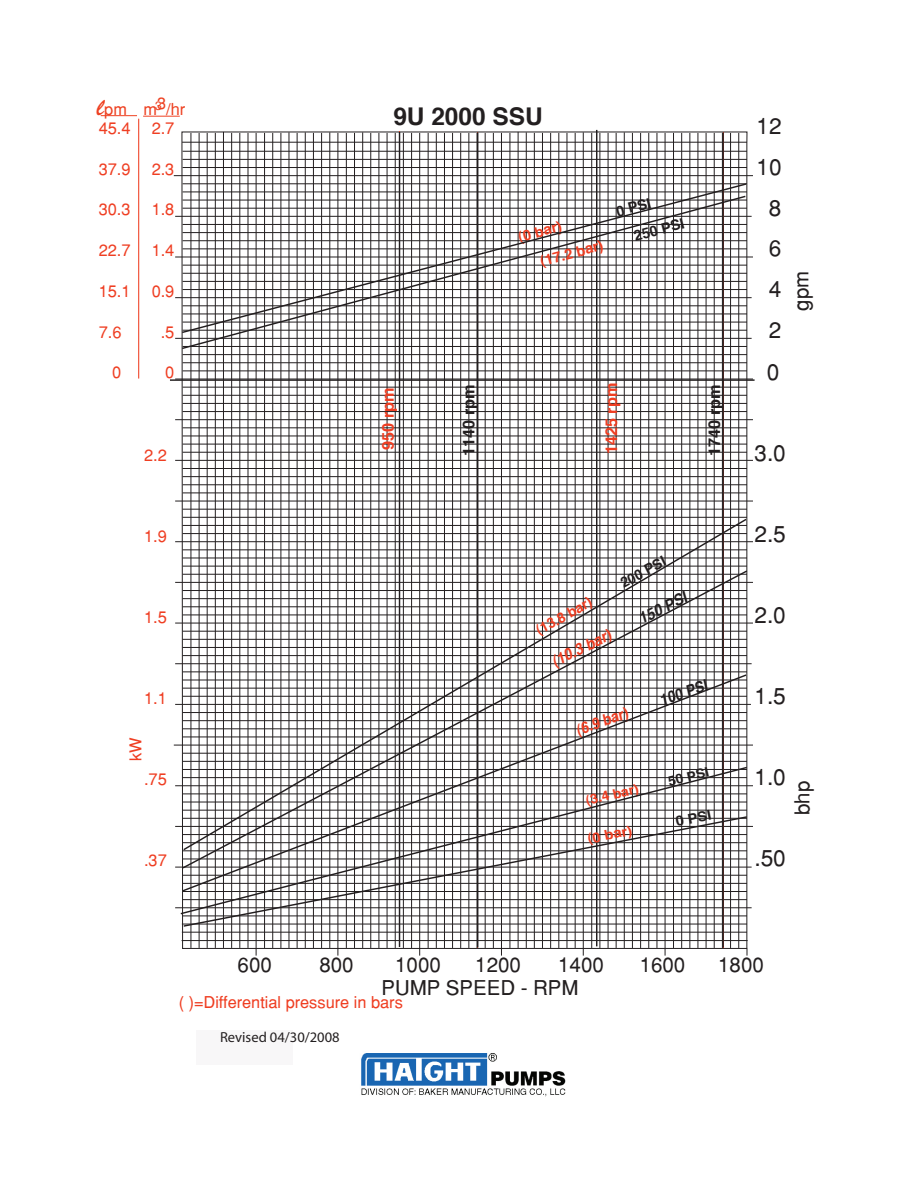
<style>
.page{position:relative;width:918px;height:1188px;background:#fff}
.page>*{position:absolute;margin:0;border:0;box-sizing:border-box;transform-origin:0 0}
.t1{font:700 24.45px "Helvetica";color:#231f20}
.t2{font:22.35px/40.8px "Helvetica";color:#231f20;text-align:center}
.t3{font:20.4px "Helvetica";color:#231f20}
.t4{font:16.35px "Helvetica";color:#ef3e22}
.t5{font:700 16.35px "Helvetica";color:#231f20}
.t6{font:700 16.35px "Helvetica";color:#ef3e22}
.t7{font:16.35px "Helvetica";color:#ee4122}
.t8{font:italic 700 15.75px "Helvetica";color:#ef3e22;scale:.92 1}
.t9{font:700 15.75px "Helvetica";color:#ef3e22;scale:.89 1}
.t10{font:italic 700 15.75px "Helvetica";color:#231f20;scale:.92 1}
.t11{font:700 15.75px "Helvetica";color:#231f20;scale:.89 1}
.t12{font:14.55px "Myriad";color:#231f20}
.t13{font:700 14.55px "Helvetica";color:#ef3e22}
.t14{font:700 14.55px "Helvetica";color:#231f20}
.t15{font:700 14.25px "Helvetica";color:#ef3e22}
.t16{font:700 14.25px "Helvetica";color:#231f20}
.t17{font:700 13.65px "Helvetica";color:#ef3e22;scale:1.07 1}
.t18{font:700 13.65px "Helvetica";color:#231f20;scale:1.07 1}
.t19{font:700 13.35px "Helvetica";color:#ef3e22;scale:1.04 1}
.t20{font:700 13.35px "Helvetica";color:#231f20;scale:1.04 1}
.t21{font:12.15px "Helvetica";color:#ee4122}
.s1{font-family:"Brush Script Std";font-size:24.45px}
</style>
<div class="page">
<hr style="left:175px;top:257px;width:578px;height:1px;background:#231f20">
<hr style="left:175px;top:297px;width:577px;height:1px;background:#231f20">
<hr style="left:175px;top:338px;width:577px;height:1px;background:#231f20">
<hr style="left:175px;top:419px;width:578px;height:1px;background:#231f20">
<hr style="left:175px;top:460px;width:578px;height:1px;background:#231f20">
<hr style="left:175px;top:501px;width:578px;height:1px;background:#231f20">
<hr style="left:175px;top:541px;width:578px;height:1px;background:#231f20">
<hr style="left:175px;top:582px;width:578px;height:1px;background:#231f20">
<hr style="left:175px;top:623px;width:578px;height:1px;background:#231f20">
<hr style="left:175px;top:663px;width:577px;height:1px;background:#231f20">
<hr style="left:175px;top:704px;width:576px;height:1px;background:#231f20">
<hr style="left:174px;top:745px;width:579px;height:1px;background:#231f20">
<hr style="left:175px;top:785px;width:578px;height:1px;background:#231f20">
<hr style="left:175px;top:826px;width:578px;height:1px;background:#231f20">
<hr style="left:175px;top:867px;width:577px;height:1px;background:#231f20">
<hr style="left:175px;top:907px;width:577px;height:1px;background:#231f20">
<svg style="left:181px;top:131px;width:567px;height:825px"></svg>
<hr style="left:183px;top:151px;width:564px;height:1px;background:#231f20">
<hr style="left:183px;top:159px;width:564px;height:1px;background:#231f20">
<hr style="left:183px;top:167px;width:564px;height:1px;background:#231f20">
<hr style="left:174px;top:175px;width:579px;height:1px;background:#231f20">
<hr style="left:175px;top:216px;width:577px;height:1px;background:#231f20">
<hr style="left:182px;top:142px;width:565px;height:1px;background:#231f20">
<hr style="left:477px;top:132px;width:1px;height:816px;background:#231f20">
<hr style="left:722px;top:132px;width:2px;height:816px;background:#231f20">
<hr style="left:596px;top:130px;width:1px;height:816px;background:#231f20">
<hr style="left:399px;top:132px;width:1px;height:815px;background:#231f20">
<hr style="left:170px;top:379px;width:585px;height:2px;background:#231f20">
<svg style="left:181px;top:182px;width:567px;height:152px"></svg>
<svg style="left:182px;top:915px;width:566px;height:13px"></svg>
<svg style="left:182px;top:517px;width:566px;height:249px"></svg>
<hr style="left:138px;top:119px;width:1px;height:260px;background:#ef3e22">
<svg style="left:179px;top:766px;width:570px;height:149px"></svg>
<hr style="left:101px;top:115px;width:36px;height:1px;background:#ef4222">
<hr style="left:143px;top:116px;width:37px;height:1px;background:#ef4222">
<svg style="left:180px;top:195px;width:567px;height:155px"></svg>
<img style="left:361px;top:1053px;width:205px;height:44px">
<div style="left:196px;top:1030px;width:96px;height:34px;background:#f8f7f8"></div>
<p class="t7" style="left:97px;top:99px;width:90px"><span class="s1">l</span>pm m3/hr</p>
<p class="t21" style="left:155px;top:97px;width:8px">3</p>
<p class="t4" style="left:99px;top:118px;width:33px">45.4</p>
<p class="t4" style="left:152px;top:118px;width:24px">2.7</p>
<p class="t4" style="left:99px;top:159px;width:33px">37.9</p>
<p class="t4" style="left:152px;top:159px;width:24px">2.3</p>
<p class="t4" style="left:99px;top:200px;width:33px">30.3</p>
<p class="t4" style="left:152px;top:200px;width:24px">1.8</p>
<p class="t4" style="left:99px;top:240px;width:33px">22.7</p>
<p class="t4" style="left:152px;top:240px;width:24px">1.4</p>
<p class="t4" style="left:99px;top:281px;width:33px">15.1</p>
<p class="t4" style="left:152px;top:281px;width:24px">0.9</p>
<p class="t4" style="left:99px;top:322px;width:24px">7.6</p>
<p class="t4" style="left:161px;top:322px;width:15px">.5</p>
<p class="t4" style="left:112px;top:363px;width:11px">0</p>
<p class="t4" style="left:165px;top:363px;width:11px">0</p>
<p class="t1" style="left:393px;top:100px;width:151px">9U 2000 SSU</p>
<p class="t13" style="left:516px;top:228px;width:46px;rotate:-15deg">(0 bar)</p>
<p class="t13" style="left:538px;top:252px;width:66px;rotate:-15deg">(17.2 bar)</p>
<p class="t14" style="left:614px;top:202px;width:37px;rotate:-15deg">0 PSI</p>
<p class="t14" style="left:632px;top:227px;width:53px;rotate:-15deg">250 PSI</p>
<p class="t2" style="left:757px;top:106px;width:27px">12<br>10<br>8<br>6<br>4<br>2</p>
<p class="t2" style="left:767px;top:352px;width:14px">0</p>
<p class="t3" style="left:789px;top:311px;width:41px;rotate:-90deg">gpm</p>
<p class="t4" style="left:144px;top:445px;width:24px">2.2</p>
<p class="t6" style="left:377px;top:450px;width:64px;rotate:-90deg">950 rpm</p>
<p class="t5" style="left:457px;top:456px;width:73px;rotate:-90deg">1140 rpm</p>
<p class="t6" style="left:600px;top:454px;width:73px;rotate:-90deg">1425 rpm</p>
<p class="t5" style="left:703px;top:456px;width:73px;rotate:-90deg">1740 rpm</p>
<p class="t2" style="left:755px;top:433px;width:33px">3.0</p>
<p class="t4" style="left:144px;top:526px;width:24px">1.9</p>
<p class="t2" style="left:755px;top:513px;width:33px">2.5</p>
<p class="t16" style="left:617px;top:575px;width:51px;rotate:-29deg">200 PSI</p>
<p class="t4" style="left:144px;top:607px;width:24px">1.5</p>
<p class="t15" style="left:532px;top:622px;width:63px;rotate:-29deg">(13.8 bar)</p>
<p class="t8" style="left:548px;top:652px;width:72px;rotate:-26deg">(10.3 bar)</p>
<p class="t10" style="left:635px;top:609px;width:58px;rotate:-26deg">150 PSI</p>
<p class="t2" style="left:755px;top:594px;width:33px">2.0</p>
<p class="t4" style="left:144px;top:688px;width:24px">1.1</p>
<p class="t4" style="left:126px;top:761px;width:25px;rotate:-90deg">kW</p>
<p class="t9" style="left:573px;top:720px;width:62px;rotate:-19deg">(6.9 bar)</p>
<p class="t11" style="left:657px;top:690px;width:57px;rotate:-19deg">100 PSI</p>
<p class="t2" style="left:755px;top:675px;width:33px">1.5</p>
<p class="t4" style="left:144px;top:769px;width:24px">.75</p>
<p class="t19" style="left:584px;top:791px;width:53px;rotate:-13deg">(3.4 bar)</p>
<p class="t17" style="left:586px;top:830px;width:43px;rotate:-11deg">(0 bar)</p>
<p class="t20" style="left:666px;top:772px;width:41px;rotate:-13deg">50 PSI</p>
<p class="t18" style="left:674px;top:812px;width:35px;rotate:-11deg">0 PSI</p>
<p class="t2" style="left:755px;top:756px;width:33px">1.0</p>
<p class="t3" style="left:790px;top:815px;width:36px;rotate:-90deg">bhp</p>
<p class="t4" style="left:144px;top:850px;width:24px">.37</p>
<p class="t2" style="left:755px;top:837px;width:33px">.50</p>
<p class="t3" style="left:238px;top:952px;width:36px">600</p>
<p class="t3" style="left:319px;top:952px;width:36px">800</p>
<p class="t3" style="left:395px;top:952px;width:47px">1000</p>
<p class="t3" style="left:475px;top:952px;width:47px">1200</p>
<p class="t3" style="left:558px;top:952px;width:47px">1400</p>
<p class="t3" style="left:640px;top:952px;width:47px">1600</p>
<p class="t3" style="left:718px;top:952px;width:47px">1800</p>
<p class="t3" style="left:382px;top:975px;width:198px">PUMP SPEED - RPM</p>
<p class="t4" style="left:179px;top:992px;width:226px">( )=Differential pressure in bars</p>
<p class="t12" style="left:220px;top:1030px;width:121px">Revised 04/30/2008</p>
</div>
